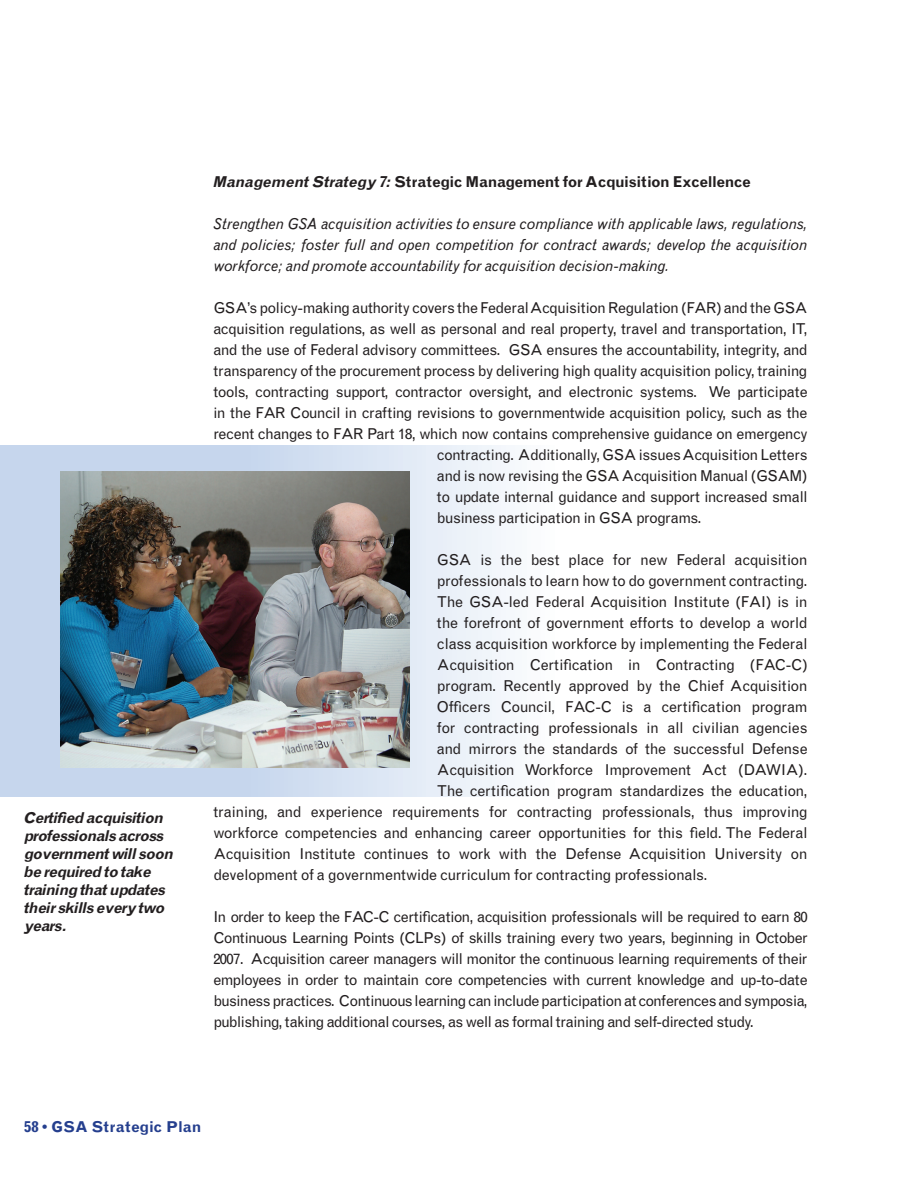
<style>
.page{position:relative;width:913px;height:1188px;background:#fff}
.page>*{position:absolute;margin:0;border:0;box-sizing:border-box;transform-origin:0 0}
.t1{font:15px/21px "Grotesque";letter-spacing:-.035em;color:#231f20;text-align:justify}
.t2{font:italic 15px/21px "Grotesque";color:#231f20;text-align:justify}
.t3{font:italic 700 15px/18px "Grotesque";letter-spacing:-.05em;color:#231f20}
.t4{font:700 15px "Grotesque";letter-spacing:-.035em;color:#231f20}
.t5{font:700 15px "Grotesque";color:#253f8e}
.s1{font-style:italic}
</style>
<div class="page">
<svg style="left:0;top:446px;width:506px;height:350px"></svg>
<img style="left:61px;top:471px;width:349px;height:297px">
<p class="t3" style="left:24px;top:810px;width:151px">Certified acquisition professionals across government will soon be required to take training that updates their skills every two years.</p>
<h5 class="t4" style="left:213px;top:176px;width:539px"><span class="s1">Management Strategy 7:</span> Strategic Management for Acquisition Excellence</h5>
<p class="t2" style="left:213px;top:214px;width:596px">Strengthen GSA acquisition activities to ensure compliance with applicable laws, regulations, and policies; foster full and open competition for contract awards; develop the acquisition workforce; and promote accountability for acquisition decision-making.</p>
<p class="t1" style="left:213px;top:298px;width:596px;text-align:right">GSA’s policy-making authority covers the Federal Acquisition Regulation (FAR) and the GSA acquisition regulations, as well as personal and real property, travel and transportation, IT, and the use of Federal advisory committees. GSA ensures the accountability, integrity, and transparency of the procurement process by delivering high quality acquisition policy, training tools, contracting support, contractor oversight, and electronic systems. We participate in the FAR Council in crafting revisions to governmentwide acquisition policy, such as the recent changes to FAR Part 18, which now contains comprehensive guidance on emergency contracting. Additionally, GSA issues Acquisition Letters</p>
<p class="t1" style="left:437px;top:466px;width:372px">and is now revising the GSA Acquisition Manual (GSAM) to update internal guidance and support increased small business participation in GSA programs.</p>
<p class="t1" style="left:437px;top:550px;width:372px">GSA is the best place for new Federal acquisition professionals to learn how to do government contracting.<br>The GSA-led Federal Acquisition Institute (FAI) is in the forefront of government efforts to develop a world class acquisition workforce by implementing the Federal Acquisition Certification in Contracting (FAC-C) program. Recently approved by the Chief Acquisition Officers Council, FAC-C is a certification program for contracting professionals in all civilian agencies and mirrors the standards of the successful Defense Acquisition Workforce Improvement Act (DAWIA).<br>The certification program standardizes the education,</p>
<p class="t1" style="left:213px;top:802px;width:596px">training, and experience requirements for contracting professionals, thus improving workforce competencies and enhancing career opportunities for this field. The Federal Acquisition Institute continues to work with the Defense Acquisition University on development of a governmentwide curriculum for contracting professionals.</p>
<p class="t1" style="left:213px;top:907px;width:596px">In order to keep the FAC-C certification, acquisition professionals will be required to earn 80<br>Continuous Learning Points (CLPs) of skills training every two years, beginning in October 2007. Acquisition career managers will monitor the continuous learning requirements of their employees in order to maintain core competencies with current knowledge and up-to-date business practices. Continuous learning can include participation at conferences and symposia, publishing, taking additional courses, as well as formal training and self-directed study.</p>
<p class="t5" style="left:24px;top:1121px;width:179px">58 • GSA Strategic Plan</p>
</div>
